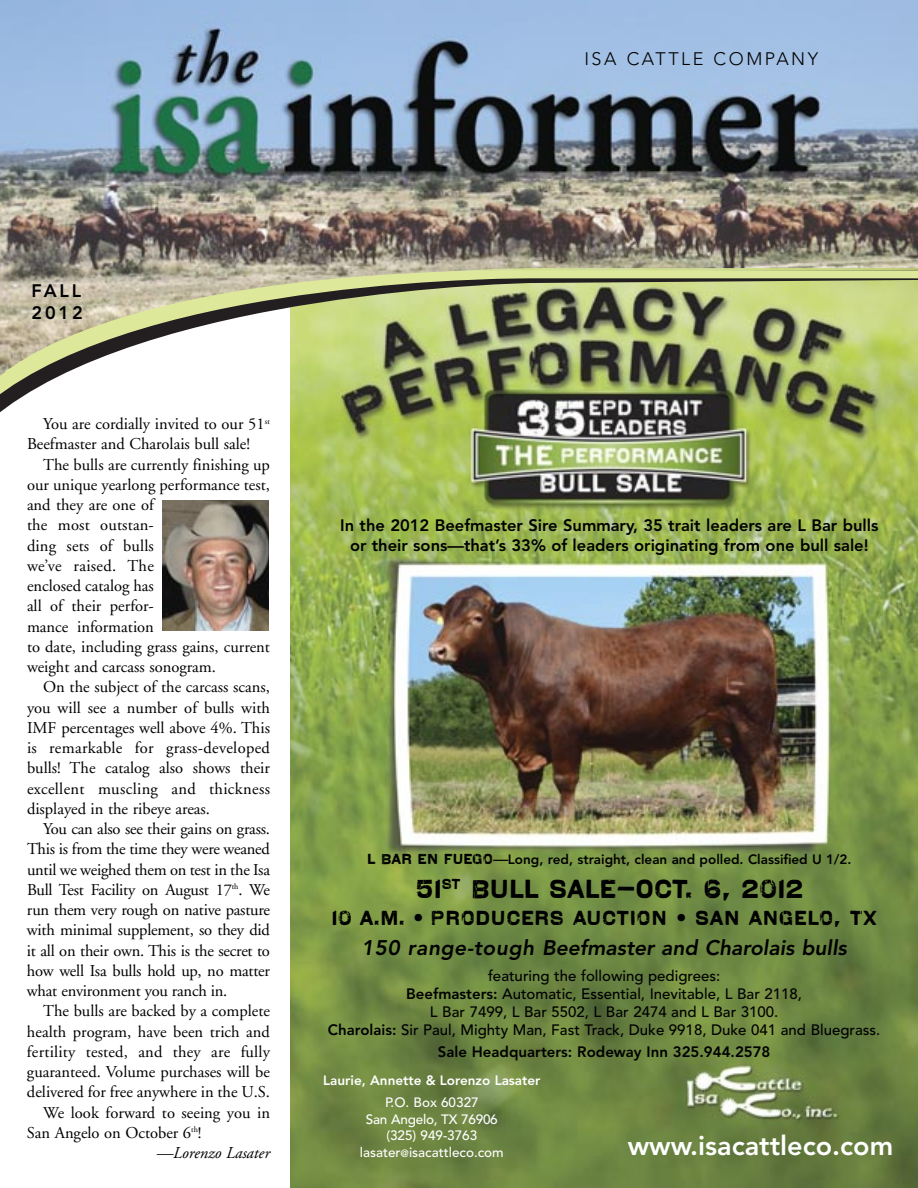
<style>
.page{position:relative;width:918px;height:1188px;background:#fff}
.page>*{position:absolute;margin:0;border:0;box-sizing:border-box;transform-origin:0 0}
.t1{font:27px "Coldharbour Gothic";color:#000}
.t2{font:800 27px "Avenir";color:#fff}
.t3{font:800 21px "Avenir";color:#000}
.t4{font:21px "Coldharbour Gothic";letter-spacing:.025em;color:#000}
.t5{font:300 18px "Avenir";letter-spacing:.14em;color:#000}
.t6{font:800 18px/21.6px "Avenir";letter-spacing:.16em;color:#000}
.t7{font:16.5px/20.2px "Adobe Garamond";color:#000}
.t8{font:800 16.5px/19.5px "Avenir";color:#000;text-align:center}
.t9{font:italic 16.5px "Adobe Garamond";color:#000}
.t10{font:500 15px/18px "Avenir";color:#000;text-align:center}
.t11{font:800 15px "Avenir";color:#000}
.t12{font:500 13.5px/16.5px "Avenir";color:#fff;text-align:center}
.t13{font:800 13.5px "Avenir";color:#000}
.t14{font:800 13.5px "Avenir";color:#fff}
.s1{font-family:"Coldharbour Gothic";font-weight:400;font-size:15px}
.s2{font-weight:500;font-size:15px}
.s3{font-family:"Avenir";font-weight:800}
.s4{font-weight:800}
.s5{font-size:10.5px}
</style>
<div class="page">
<img style="left:290px;top:416px;width:628px;height:772px">
<img style="left:0;top:0;width:918px;height:270px">
<img style="left:163px;top:501px;width:106px;height:130px">
<svg style="left:0;top:401px;width:918px;height:15px"></svg>
<svg style="left:0;top:270px;width:918px;height:131px;background:#a7ad80"></svg>
<p class="t5" style="left:584px;top:51px;width:235px">ISA CATTLE COMPANY</p>
<p class="t6" style="left:31px;top:282px;width:53px">FALL<br>2012</p>
<p class="t7" style="left:27px;top:415px;width:245px;text-indent:16px">You are cordially invited to our 51<sup>st<br></sup>Beefmaster and Charolais bull sale!</p>
<p class="t7" style="left:27px;top:456px;width:245px;text-indent:16px">The bulls are currently finishing up our unique yearlong performance test, and they are one of<br>the most outstan-<br>ding sets of bulls<br>we’ve raised. The<br>enclosed catalog has<br>all of their perfor-<br>mance information<br>to date, including grass gains, current weight and carcass sonogram.</p>
<p class="t7" style="left:27px;top:678px;width:245px;text-align:justify;text-indent:16px">On the subject of the carcass scans, you will see a number of bulls with IMF percentages well above 4%. This is remarkable for grass-developed bulls! The catalog also shows their excellent muscling and thickness displayed in the ribeye areas.</p>
<p class="t7" style="left:27px;top:820px;width:245px;text-align:justify;text-indent:16px">You can also see their gains on grass.<br>This is from the time they were weaned until we weighed them on test in the Isa Bull Test Facility on August 17<sup>th</sup>. We run them very rough on native pasture with minimal supplement, so they did it all on their own. This is the secret to how well Isa bulls hold up, no matter what environment you ranch in.</p>
<p class="t7" style="left:43px;top:1002px;width:228px">The bulls are backed by a complete</p>
<p class="t7" style="left:27px;top:1023px;width:245px">health program, have been trich and</p>
<p class="t7" style="left:27px;top:1043px;width:245px">fertility tested, and they are fully</p>
<p class="t7" style="left:27px;top:1063px;width:244px">guaranteed. Volume purchases will be</p>
<p class="t7" style="left:27px;top:1083px;width:245px">delivered for free anywhere in the U.S.</p>
<p class="t7" style="left:43px;top:1104px;width:228px">We look forward to seeing you in</p>
<p class="t7" style="left:27px;top:1124px;width:176px">San Angelo on October 6<sup>th</sup>!</p>
<p class="t9" style="left:157px;top:1146px;width:115px">—Lorenzo Lasater</p>
<p class="t8" style="left:340px;top:517px;width:540px">In the 2012 Beefmaster Sire Summary, 35 trait leaders are L Bar bulls or their sons—that’s 33% of leaders originating from one bull sale!</p>
<p class="t13" style="left:367px;top:854px;width:486px"><span class="s1">L BAR EN FUEGO</span><span class="s2">—</span>Long, red, straight, clean and polled. Classified U 1/2.</p>
<h1 class="t1" style="left:415px;top:873px;width:390px">51<sup>ST</sup> BULL SALE—OCT. 6, 2012</h1>
<p class="t4" style="left:331px;top:905px;width:547px">10 A.M. <span class="s3">•</span> PRODUCERS AUCTION <span class="s3">•</span> SAN ANGELO, TX</p>
<p class="t3" style="left:361px;top:939px;width:490px">150 range-tough Beefmaster and Charolais bulls</p>
<p class="t10" style="left:328px;top:968px;width:554px">featuring the following pedigrees:<br><span class="s4">Beefmasters:</span> Automatic, Essential, Inevitable, L Bar 2118,<br>L Bar 7499, L Bar 5502, L Bar 2474 and L Bar 3100.<br><span class="s4">Charolais:</span> Sir Paul, Mighty Man, Fast Track, Duke 9918, Duke 041 and Bluegrass.</p>
<p class="t11" style="left:438px;top:1046px;width:334px">Sale Headquarters: Rodeway Inn 325.944.2578</p>
<p class="t14" style="left:323px;top:1074px;width:219px">Laurie, Annette &amp; Lorenzo Lasater</p>
<p class="t12" style="left:360px;top:1096px;width:145px">P.O. Box 60327<br>San Angelo, TX 76906 (325) 949-3763 lasater<span class="s5">@</span>isacattleco.com</p>
<h1 class="t2" style="left:628px;top:1135px;width:267px">www.isacattleco.com</h1>
</div>
